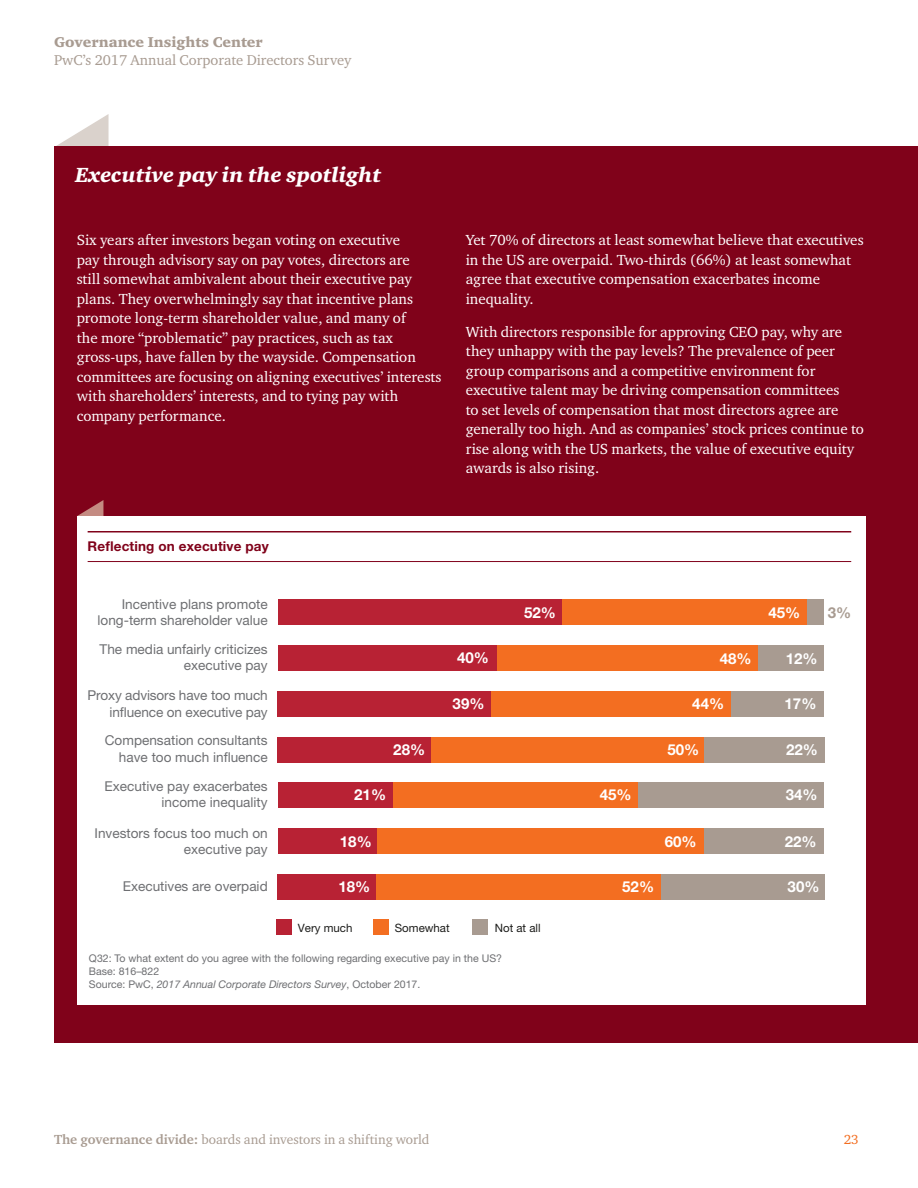
<style>
.page{position:relative;width:918px;height:1188px;background:#fff}
.page>*{position:absolute;margin:0;border:0;box-sizing:border-box;transform-origin:0 0}
.t1{font:italic 900 21px "Charter ITC Pro";color:#fff}
.t2{font:700 15.15px "Helvetica Neue LT Std";color:#fff}
.t3{font:700 15.15px "Helvetica Neue LT Std";color:#a89b91}
.t4{font:15px/19.5px "Charter ITC Pro";color:#fff}
.t5{font:14.7px "Charter ITC Pro";color:#a89b91}
.t6{font:900 14.7px "Charter ITC Pro";color:#a89b91}
.t7{font:13.65px/16.4px "Helvetica Neue LT Std";color:#6e6f72;text-align:right}
.t8{font:13.5px "Charter ITC Pro";color:#a89b91}
.t9{font:700 13.5px "Helvetica Neue";letter-spacing:.01em;color:#80021a}
.t10{font:13.5px "Charter ITC Pro";color:#f36e21}
.t11{font:11.55px "Helvetica Neue";color:#1d1d1b}
.t12{font:10.5px/12.8px "Helvetica Neue";color:#6e6f72}
.s1{font-style:italic}
.s2{font-weight:700}
</style>
<div class="page">
<svg style="left:56px;top:114px;width:53px;height:32px"></svg>
<div style="left:55px;top:146px;width:863px;height:897px;background:#80021a"></div>
<svg style="left:77px;top:500px;width:26px;height:16px"></svg>
<div style="left:77px;top:516px;width:788px;height:488px;background:#fff"></div>
<hr style="left:88px;top:531px;width:763px;height:1px;background:#80021a">
<hr style="left:88px;top:561px;width:763px;height:1px;background:#80021a">
<div style="left:807px;top:599px;width:16px;height:26px;background:#a89b91"></div>
<div style="left:758px;top:645px;width:65px;height:26px;background:#a89b91"></div>
<div style="left:731px;top:691px;width:93px;height:26px;background:#a89b91"></div>
<div style="left:704px;top:737px;width:120px;height:25px;background:#a89b91"></div>
<div style="left:638px;top:783px;width:185px;height:25px;background:#a89b91"></div>
<div style="left:704px;top:828px;width:120px;height:26px;background:#a89b91"></div>
<div style="left:660px;top:874px;width:164px;height:26px;background:#a89b91"></div>
<div style="left:562px;top:599px;width:245px;height:26px;background:#f36e21"></div>
<div style="left:496px;top:645px;width:262px;height:26px;background:#f36e21"></div>
<div style="left:491px;top:691px;width:240px;height:26px;background:#f36e21"></div>
<div style="left:431px;top:737px;width:273px;height:25px;background:#f36e21"></div>
<div style="left:393px;top:783px;width:245px;height:25px;background:#f36e21"></div>
<div style="left:377px;top:828px;width:327px;height:26px;background:#f36e21"></div>
<div style="left:376px;top:874px;width:284px;height:26px;background:#f36e21"></div>
<div style="left:278px;top:599px;width:284px;height:26px;background:#b82234"></div>
<div style="left:278px;top:645px;width:218px;height:26px;background:#b82234"></div>
<div style="left:278px;top:691px;width:213px;height:26px;background:#b82234"></div>
<div style="left:278px;top:737px;width:153px;height:25px;background:#b82234"></div>
<div style="left:278px;top:783px;width:115px;height:25px;background:#b82234"></div>
<div style="left:278px;top:828px;width:99px;height:26px;background:#b82234"></div>
<div style="left:278px;top:874px;width:98px;height:26px;background:#b82234"></div>
<div style="left:276px;top:920px;width:16px;height:15px;background:#b82234"></div>
<div style="left:373px;top:920px;width:16px;height:15px;background:#f36e21"></div>
<div style="left:472px;top:920px;width:16px;height:15px;background:#a89b91"></div>
<p class="t6" style="left:54px;top:33px;width:210px">Governance Insights Center</p>
<p class="t5" style="left:54px;top:51px;width:299px">PwC’s 2017 Annual Corporate Directors Survey</p>
<h1 class="t1" style="left:75px;top:162px;width:307px">Executive pay in the spotlight</h1>
<p class="t4" style="left:77px;top:230px;width:366px">Six years after investors began voting on executive<br>pay through advisory say on pay votes, directors are<br>still somewhat ambivalent about their executive pay plans. They overwhelmingly say that incentive plans promote long-term shareholder value, and many of<br>the more “problematic” pay practices, such as tax gross-ups, have fallen by the wayside. Compensation committees are focusing on aligning executives’ interests with shareholders’ interests, and to tying pay with company performance.</p>
<p class="t4" style="left:466px;top:230px;width:399px">Yet 70% of directors at least somewhat believe that executives in the US are overpaid. Two-thirds (66%) at least somewhat agree that executive compensation exacerbates income inequality.</p>
<p class="t4" style="left:466px;top:321px;width:400px">With directors responsible for approving CEO pay, why are they unhappy with the pay levels? The prevalence of peer group comparisons and a competitive environment for executive talent may be driving compensation committees<br>to set levels of compensation that most directors agree are generally too high. And as companies’ stock prices continue to rise along with the US markets, the value of executive equity awards is also rising.</p>
<p class="t9" style="left:88px;top:538px;width:183px">Reflecting on executive pay</p>
<p class="t7" style="left:98px;top:595px;width:172px">Incentive plans promote long-term shareholder value</p>
<p class="t7" style="left:100px;top:640px;width:170px">The media unfairly criticizes executive pay</p>
<p class="t7" style="left:88px;top:687px;width:182px">Proxy advisors have too much influence on executive pay</p>
<p class="t7" style="left:105px;top:732px;width:164px">Compensation consultants have too much influence</p>
<p class="t7" style="left:105px;top:778px;width:165px">Executive pay exacerbates income inequality</p>
<p class="t7" style="left:95px;top:825px;width:175px">Investors focus too much on executive pay</p>
<p class="t7" style="left:123px;top:877px;width:146px">Executives are overpaid</p>
<p class="t2" style="left:524px;top:603px;width:33px">52%</p>
<p class="t2" style="left:768px;top:603px;width:33px">45%</p>
<p class="t3" style="left:828px;top:603px;width:25px">3%</p>
<p class="t2" style="left:457px;top:648px;width:33px">40%</p>
<p class="t2" style="left:720px;top:649px;width:33px">48%</p>
<p class="t2" style="left:786px;top:649px;width:33px">12%</p>
<p class="t2" style="left:453px;top:694px;width:33px">39%</p>
<p class="t2" style="left:692px;top:694px;width:33px">44%</p>
<p class="t2" style="left:785px;top:694px;width:33px">17%</p>
<p class="t2" style="left:393px;top:740px;width:33px">28%</p>
<p class="t2" style="left:667px;top:740px;width:33px">50%</p>
<p class="t2" style="left:786px;top:740px;width:33px">22%</p>
<p class="t2" style="left:354px;top:785px;width:33px">21%</p>
<p class="t2" style="left:340px;top:832px;width:33px">18%</p>
<p class="t2" style="left:665px;top:832px;width:33px">60%</p>
<p class="t2" style="left:785px;top:832px;width:33px">22%</p>
<p class="t2" style="left:338px;top:877px;width:33px">18%</p>
<p class="t2" style="left:622px;top:877px;width:33px">52%</p>
<p class="t2" style="left:788px;top:877px;width:33px">30%</p>
<p class="t2" style="left:600px;top:785px;width:33px">45%</p>
<p class="t2" style="left:786px;top:785px;width:33px">34%</p>
<p class="t11" style="left:298px;top:919px;width:56px">Very much</p>
<p class="t11" style="left:395px;top:919px;width:56px">Somewhat</p>
<p class="t11" style="left:495px;top:919px;width:47px">Not at all</p>
<p class="t12" style="left:89px;top:953px;width:415px">Q32: To what extent do you agree with the following regarding executive pay in the US?<br>Base: 816–822<br>Source: PwC, <span class="s1">2017 Annual Corporate Directors Survey</span>, October 2017.</p>
<p class="t8" style="left:54px;top:1131px;width:377px"><span class="s2">The governance divide:</span> boards and investors in a shifting world</p>
<p class="t10" style="left:844px;top:1131px;width:17px">23</p>
</div>
